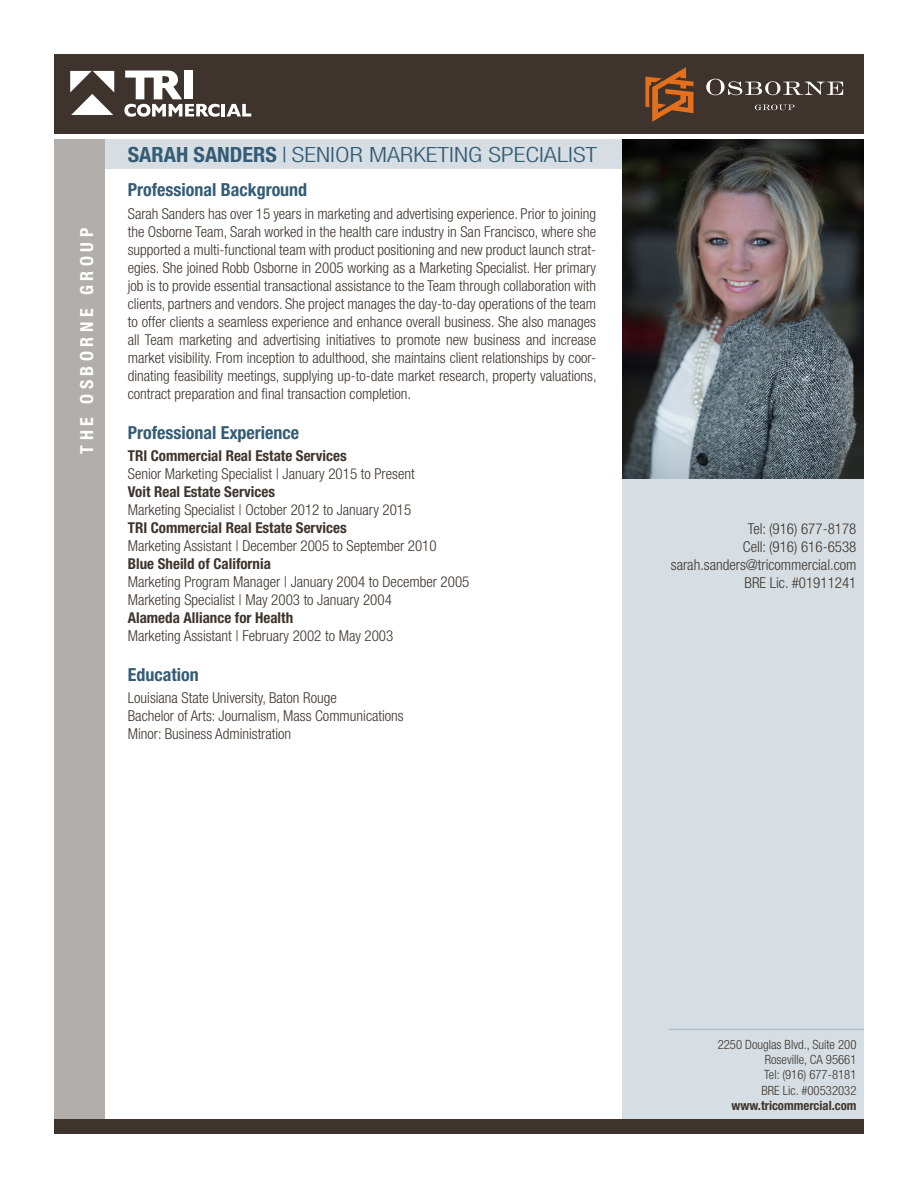
<style>
.page{position:relative;width:918px;height:1188px;background:#fff}
.page>*{position:absolute;margin:0;border:0;box-sizing:border-box;transform-origin:0 0}
.t1{font:300 condensed 21px "Helvetica Neue LT Std";color:#345c75;scale:1.25 1}
.t2{font:700 condensed 18px "Helvetica Neue LT Std";color:#345c75}
.t3{font:700 condensed 18px "Helvetica Neue LT Std";letter-spacing:.25em;color:#fff}
.t4{font:300 condensed 15px/18px "Helvetica Neue LT Std";color:#3e342d;text-align:justify}
.t5{font:700 condensed 15px "Helvetica Neue LT Std";color:#3e342d}
.t6{font:300 condensed 12.75px "Helvetica Neue LT Std";color:#3e342d}
.t7{font:700 condensed 12.75px "Helvetica Neue LT Std";color:#3e342d}
.s1{font-weight:700}
.s2{font-weight:400}
</style>
<div class="page">
<div style="left:103px;top:140px;width:761px;height:29px;background:#d6dee3"></div>
<div style="left:623px;top:307px;width:241px;height:827px;background:#d6dee3"></div>
<img style="left:623px;top:140px;width:241px;height:338px">
<div style="left:54px;top:54px;width:810px;height:79px;background:#3e342d"></div>
<svg style="left:70px;top:71px;width:44px;height:44px"></svg>
<svg style="left:124px;top:71px;width:127px;height:46px"></svg>
<svg style="left:645px;top:67px;width:49px;height:55px"></svg>
<svg style="left:706px;top:79px;width:137px;height:16px"></svg>
<svg style="left:755px;top:104px;width:40px;height:6px"></svg>
<div style="left:54px;top:140px;width:51px;height:987px;background:#b2aeab"></div>
<div style="left:54px;top:1120px;width:810px;height:14px;background:#3e342d"></div>
<hr style="left:669px;top:1029px;width:195px;height:1px;background:#aebec8">
<p class="t3" style="left:76px;top:454px;width:227px;rotate:-90deg">THE OSBORNE GROUP</p>
<p class="t1" style="left:128px;top:143px;width:377px"><span class="s1">SARAH SANDERS</span> <span class="s2">|</span> SENIOR MARKETING SPECIALIST</p>
<p class="t2" style="left:128px;top:179px;width:181px">Professional Background</p>
<p class="t4" style="left:128px;top:205px;width:470px">Sarah Sanders has over 15 years in marketing and advertising experience. Prior to joining the Osborne Team, Sarah worked in the health care industry in San Francisco, where she supported a multi-functional team with product positioning and new product launch strat&shy;egies. She joined Robb Osborne in 2005 working as a Marketing Specialist. Her primary job is to provide essential transactional assistance to the Team through collaboration with clients, partners and vendors. She project manages the day-to-day operations of the team to offer clients a seamless experience and enhance overall business. She also manages all Team marketing and advertising initiatives to promote new business and increase market visibility. From inception to adulthood, she maintains client relationships by coor&shy;dinating feasibility meetings, supplying up-to-date market research, property valuations, contract preparation and final transaction completion.</p>
<p class="t2" style="left:128px;top:421px;width:173px">Professional Experience</p>
<p class="t5" style="left:128px;top:447px;width:220px">TRI Commercial Real Estate Services</p>
<p class="t4" style="left:128px;top:465px;width:288px">Senior Marketing Specialist | January 2015 to Present</p>
<p class="t5" style="left:128px;top:483px;width:149px">Voit Real Estate Services</p>
<p class="t4" style="left:128px;top:501px;width:285px">Marketing Specialist | October 2012 to January 2015</p>
<p class="t5" style="left:128px;top:519px;width:220px">TRI Commercial Real Estate Services</p>
<p class="t4" style="left:128px;top:537px;width:310px">Marketing Assistant | December 2005 to September 2010</p>
<p class="t5" style="left:128px;top:555px;width:145px">Blue Sheild of California</p>
<p class="t4" style="left:128px;top:573px;width:343px">Marketing Program Manager | January 2004 to December 2005</p>
<p class="t4" style="left:128px;top:591px;width:266px">Marketing Specialist | May 2003 to January 2004</p>
<p class="t5" style="left:128px;top:609px;width:167px">Alameda Alliance for Health</p>
<p class="t4" style="left:128px;top:627px;width:267px">Marketing Assistant | February 2002 to May 2003</p>
<p class="t2" style="left:128px;top:663px;width:72px">Education</p>
<p class="t4" style="left:128px;top:689px;width:211px">Louisiana State University, Baton Rouge</p>
<p class="t4" style="left:128px;top:707px;width:277px">Bachelor of Arts: Journalism, Mass Communications</p>
<p class="t4" style="left:128px;top:725px;width:165px">Minor: Business Administration</p>
<p class="t4" style="left:748px;top:519px;width:110px">Tel: (916) 677-8178</p>
<p class="t4" style="left:743px;top:537px;width:115px">Cell: (916) 616-6538</p>
<p class="t4" style="left:671px;top:555px;width:187px">sarah.sanders@tricommercial.com</p>
<p class="t4" style="left:745px;top:573px;width:113px">BRE Lic. #01911241</p>
<p class="t6" style="left:718px;top:1037px;width:140px">2250 Douglas Blvd., Suite 200</p>
<p class="t6" style="left:765px;top:1052px;width:93px">Roseville, CA 95661</p>
<p class="t6" style="left:764px;top:1068px;width:94px">Tel: (916) 677-8181</p>
<p class="t6" style="left:761px;top:1083px;width:97px">BRE Lic. #00532032</p>
<p class="t7" style="left:732px;top:1098px;width:127px">www.tricommercial.com</p>
</div>
